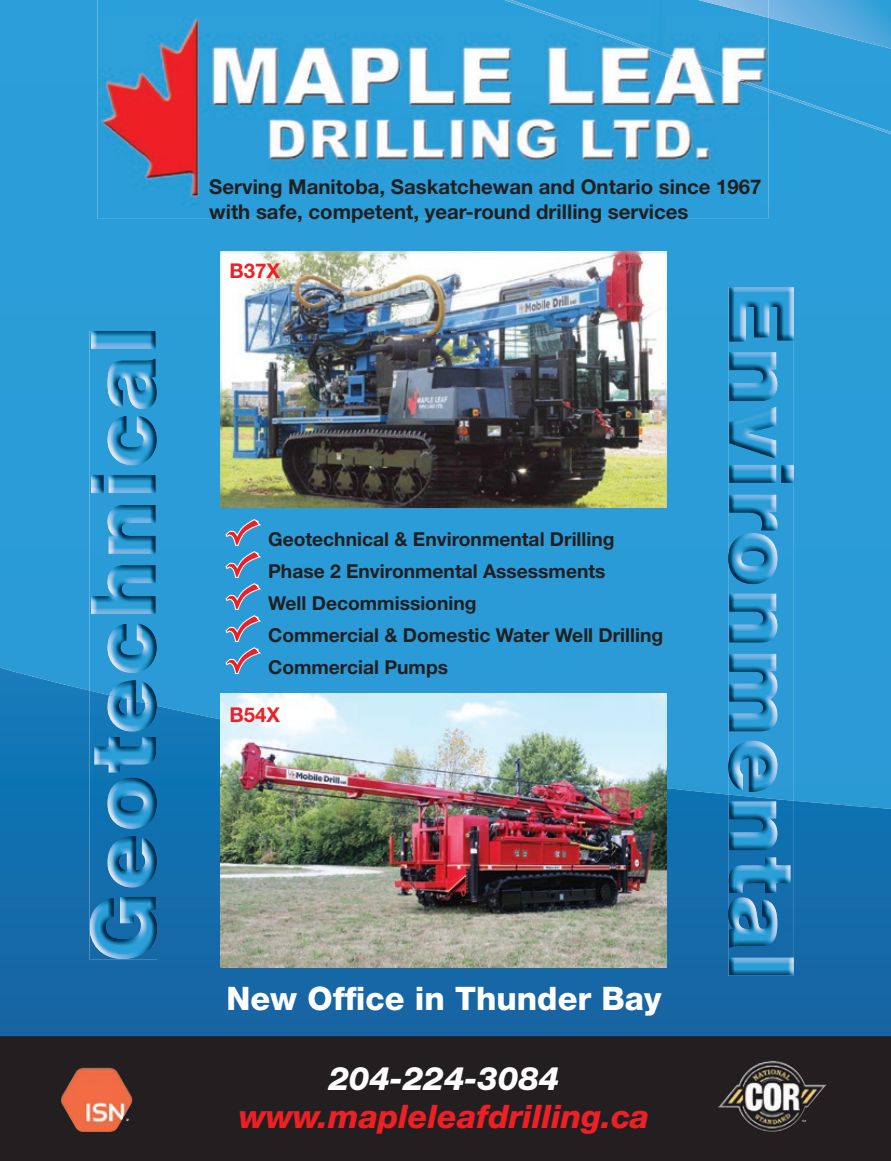
<style>
.page{position:relative;width:891px;height:1161px;background:#fff}
.page>*{position:absolute;margin:0;border:0;box-sizing:border-box;transform-origin:0 0}
.t1{font:italic 800 32.4px "Helvetica Neue";color:#ee2025}
.t2{font:800 32.4px "Helvetica Neue";color:#fff}
.t3{font:italic 800 32.4px "Helvetica Neue";color:#fff}
.t4{font:700 20.4px/24.5px "Helvetica Neue";color:#231f20}
.t5{font:700 20.4px "Helvetica Neue";color:#ee2025}
.t6{font:700 19.2px/32.1px "Helvetica Neue";color:#231f20}
</style>
<div class="page">
<div style="left:0;top:0;width:891px;height:668px;background:#2a9cd7"></div>
<svg style="left:0;top:668px;width:891px;height:368px;background:#1975b3"></svg>
<img style="left:90px;top:331px;width:67px;height:360px">
<img style="left:90px;top:691px;width:67px;height:268px">
<img style="left:728px;top:287px;width:66px;height:508px">
<img style="left:728px;top:795px;width:66px;height:180px">
<img style="left:220px;top:252px;width:447px;height:256px">
<img style="left:220px;top:694px;width:447px;height:274px">
<svg style="left:768px;top:0;width:123px;height:49px;background:#49a6dc"></svg>
<svg style="left:768px;top:89px;width:123px;height:45px;background:#2e9fd9"></svg>
<img style="left:98px;top:0;width:670px;height:219px">
<img style="left:504px;top:0;width:264px;height:92px">
<svg style="left:225px;top:518px;width:37px;height:157px;background:#5a92c0"></svg>
<svg style="left:0;top:1036px;width:891px;height:125px;background:#2c2424"></svg>
<p class="t4" style="left:209px;top:174px;width:554px">Serving Manitoba, Saskatchewan and Ontario since 1967 with safe, competent, year-round drilling services</p>
<p class="t5" style="left:230px;top:258px;width:52px">B37X</p>
<p class="t6" style="left:268px;top:523px;width:397px">Geotechnical &amp; Environmental Drilling<br>Phase 2 Environmental Assessments<br>Well Decommissioning<br>Commercial &amp; Domestic Water Well Drilling<br>Commercial Pumps</p>
<p class="t5" style="left:230px;top:702px;width:52px">B54X</p>
<h1 class="t2" style="left:226px;top:980px;width:437px">New Office in Thunder Bay</h1>
<h1 class="t3" style="left:329px;top:1059px;width:232px">204-224-3084</h1>
<h1 class="t1" style="left:239px;top:1098px;width:412px">www.mapleleafdrilling.ca</h1>
</div>
